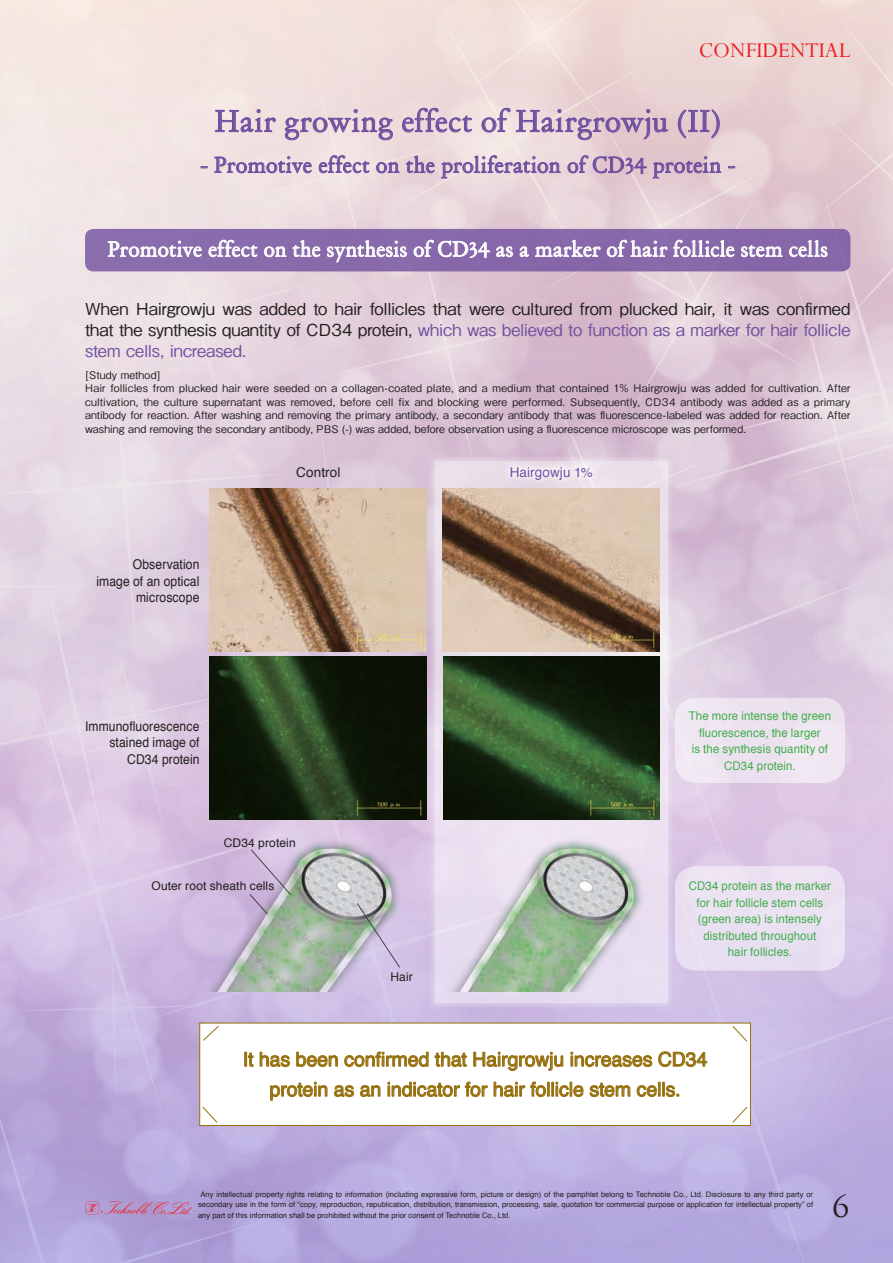
<style>
.page{position:relative;width:893px;height:1263px;background:#fff}
.page>*{position:absolute;margin:0;border:0;box-sizing:border-box;transform-origin:0 0}
.t1{font:30px "Trajan Pro 3";color:#231f20}
.t2{font:29.1px "Day Roman";letter-spacing:.005em;color:#7150a0}
.t3{font:23.4px "Perpetua";color:#ee1d23}
.t4{font:21px "Day Roman";letter-spacing:-.005em;color:#7150a0}
.t5{font:20.25px "Day Roman";color:#fff}
.t6{font:19.5px/30px "Helvetica";letter-spacing:-.005em;color:#96700d;text-align:center}
.t7{font:500 16.5px/21px "Gothic BBB Pr 6 N";letter-spacing:-.015em;color:#231f20;text-align:justify}
.t8{font:13.5px/16.5px "Helvetica";letter-spacing:.01em;color:#231f20;text-align:right;scale:.9 1}
.t9{font:13.5px "Helvetica";letter-spacing:.005em;color:#7150a0}
.t10{font:13.5px "Helvetica";letter-spacing:.01em;color:#231f20}
.t11{font:12px/16.5px "Helvetica";letter-spacing:.01em;color:#40ae49;text-align:center;scale:.95 1}
.t12{font:12px "Helvetica";letter-spacing:.01em;color:#231f20}
.t13{font:500 10.5px/13.5px "Gothic BBB Pr 6 N";letter-spacing:.015em;color:#231f20}
.t14{font:7.5px/10.6px "Helvetica";color:#231f20;text-align:justify}
.s1{color:#7150a0}
</style>
<div class="page">
<img style="left:0;top:0;width:893px;height:1263px">
<svg style="left:85px;top:1200px;width:107px;height:17px"></svg>
<div style="left:427px;top:453px;width:249px;height:557px;background:#fff;opacity:.75"></div>
<div style="left:435px;top:460px;width:233px;height:542px;background:#ebe0f0"></div>
<div style="left:85px;top:229px;width:765px;height:42px;background:#886aab;border-radius:9px"></div>
<svg style="left:108px;top:241px;width:94px;height:16px"></svg>
<svg style="left:209px;top:240px;width:48px;height:17px"></svg>
<svg style="left:264px;top:247px;width:22px;height:10px"></svg>
<svg style="left:293px;top:240px;width:27px;height:17px"></svg>
<svg style="left:327px;top:240px;width:80px;height:23px"></svg>
<svg style="left:414px;top:240px;width:76px;height:18px"></svg>
<svg style="left:496px;top:247px;width:17px;height:10px"></svg>
<svg style="left:520px;top:247px;width:9px;height:10px"></svg>
<svg style="left:535px;top:240px;width:65px;height:17px"></svg>
<svg style="left:607px;top:240px;width:60px;height:17px"></svg>
<svg style="left:673px;top:240px;width:61px;height:17px"></svg>
<svg style="left:741px;top:245px;width:41px;height:12px"></svg>
<svg style="left:789px;top:240px;width:38px;height:17px"></svg>
<div style="left:503px;top:459px;width:97px;height:28px;background:#fff;opacity:.75"></div>
<div style="left:200px;top:1023px;width:551px;height:103px;background:#fff;border:1px solid #96700d"></div>
<svg style="left:245px;top:1052px;width:8px;height:14px"></svg>
<svg style="left:260px;top:1052px;width:30px;height:15px"></svg>
<svg style="left:297px;top:1052px;width:41px;height:15px"></svg>
<svg style="left:345px;top:1052px;width:83px;height:15px"></svg>
<svg style="left:435px;top:1052px;width:32px;height:15px"></svg>
<svg style="left:474px;top:1052px;width:89px;height:19px"></svg>
<svg style="left:571px;top:1052px;width:81px;height:15px"></svg>
<svg style="left:659px;top:1052px;width:48px;height:15px"></svg>
<svg style="left:270px;top:1082px;width:57px;height:18px"></svg>
<svg style="left:334px;top:1085px;width:20px;height:12px"></svg>
<svg style="left:360px;top:1085px;width:20px;height:12px"></svg>
<svg style="left:388px;top:1082px;width:99px;height:15px"></svg>
<svg style="left:494px;top:1082px;width:89px;height:15px"></svg>
<svg style="left:590px;top:1083px;width:40px;height:14px"></svg>
<svg style="left:637px;top:1082px;width:42px;height:15px"></svg>
<svg style="left:732px;top:1026px;width:16px;height:16px"></svg>
<svg style="left:202px;top:1106px;width:16px;height:17px"></svg>
<svg style="left:732px;top:1106px;width:16px;height:17px"></svg>
<svg style="left:203px;top:1026px;width:16px;height:15px"></svg>
<div style="left:675px;top:698px;width:170px;height:85px;background:#eee5f1;border-radius:21px"></div>
<div style="left:675px;top:866px;width:170px;height:104px;background:#eae1f2;border-radius:21px"></div>
<svg style="left:215px;top:109px;width:61px;height:23px"></svg>
<svg style="left:285px;top:109px;width:108px;height:31px"></svg>
<svg style="left:402px;top:108px;width:70px;height:24px"></svg>
<svg style="left:482px;top:108px;width:28px;height:24px"></svg>
<svg style="left:516px;top:109px;width:152px;height:31px"></svg>
<svg style="left:678px;top:110px;width:42px;height:28px"></svg>
<svg style="left:201px;top:166px;width:6px;height:2px"></svg>
<svg style="left:214px;top:156px;width:98px;height:17px"></svg>
<svg style="left:319px;top:156px;width:50px;height:17px"></svg>
<svg style="left:376px;top:162px;width:23px;height:11px"></svg>
<svg style="left:406px;top:156px;width:28px;height:17px"></svg>
<svg style="left:441px;top:156px;width:120px;height:22px"></svg>
<svg style="left:568px;top:156px;width:79px;height:18px"></svg>
<svg style="left:653px;top:156px;width:68px;height:22px"></svg>
<svg style="left:728px;top:166px;width:7px;height:2px"></svg>
<img style="left:210px;top:488px;width:217px;height:163px">
<img style="left:443px;top:488px;width:217px;height:163px">
<img style="left:210px;top:656px;width:217px;height:163px">
<img style="left:443px;top:657px;width:217px;height:163px">
<img style="left:200px;top:836px;width:203px;height:156px">
<img style="left:449px;top:840px;width:193px;height:152px">
<svg style="left:357px;top:903px;width:43px;height:65px"></svg>
<svg style="left:249px;top:849px;width:42px;height:66px"></svg>
<h3 class="t3" style="left:699px;top:35px;width:153px">CONFIDENTIAL</h3>
<h2 class="t2" style="left:214px;top:102px;width:508px">Hair growing effect of Hairgrowju (II)</h2>
<h3 class="t4" style="left:200px;top:151px;width:537px">- Promotive effect on the proliferation of CD34 protein -</h3>
<h3 class="t5" style="left:107px;top:236px;width:722px">Promotive effect on the synthesis of CD34 as a marker of hair follicle stem cells</h3>
<h3 class="t7" style="left:85px;top:297px;width:767px">When Hairgrowju was added to hair follicles that were cultured from plucked hair, it was confirmed that the synthesis quantity of CD34 protein, <span class="s1">which was believed to function as a marker for hair follicle stem cells, increased.</span></h3>
<p class="t13" style="left:85px;top:367px;width:767px">[Study method]<br>Hair follicles from plucked hair were seeded on a collagen-coated plate, and a medium that contained 1% Hairgrowju was added for cultivation. After cultivation, the culture supernatant was removed, before cell fix and blocking were performed. Subsequently, CD34 antibody was added as a primary antibody for reaction. After washing and removing the primary antibody, a secondary antibody that was fluorescence-labeled was added for reaction. After washing and removing the secondary antibody, PBS (-) was added, before observation using a fluorescence microscope was performed.</p>
<p class="t10" style="left:296px;top:462px;width:46px">Control</p>
<p class="t9" style="left:510px;top:462px;width:85px">Hairgowju 1%</p>
<p class="t8" style="left:96px;top:556px;width:116px">Observation image of an optical microscope</p>
<p class="t8" style="left:85px;top:718px;width:129px">Immunofluorescence stained image of<br>CD34 protein</p>
<p class="t12" style="left:224px;top:833px;width:73px">CD34 protein</p>
<p class="t12" style="left:151px;top:877px;width:124px">Outer root sheath cells</p>
<p class="t12" style="left:390px;top:968px;width:24px">Hair</p>
<p class="t11" style="left:689px;top:708px;width:151px">The more intense the green fluorescence, the larger<br>is the synthesis quantity of<br>CD34 protein.</p>
<p class="t11" style="left:689px;top:878px;width:151px">CD34 protein as the marker for hair follicle stem cells (green area) is intensely distributed throughout<br>hair follicles.</p>
<h3 class="t6" style="left:243px;top:1045px;width:466px">It has been confirmed that Hairgrowju increases CD34 protein as an indicator for hair follicle stem cells.</h3>
<p class="t14" style="left:198px;top:1189px;width:617px;text-indent:2px">Any intellectual property rights relating to information (including expressive form, picture or design) of the pamphlet belong to Technoble Co., Ltd. Disclosure to any third party or secondary use in the form of “copy, reproduction, republication, distribution, transmission, processing, sale, quotation for commercial purpose or application for intellectual property” of any part of this information shall be prohibited without the prior consent of Technoble Co., Ltd.</p>
<h1 class="t1" style="left:832px;top:1185px;width:20px">6</h1>
</div>
